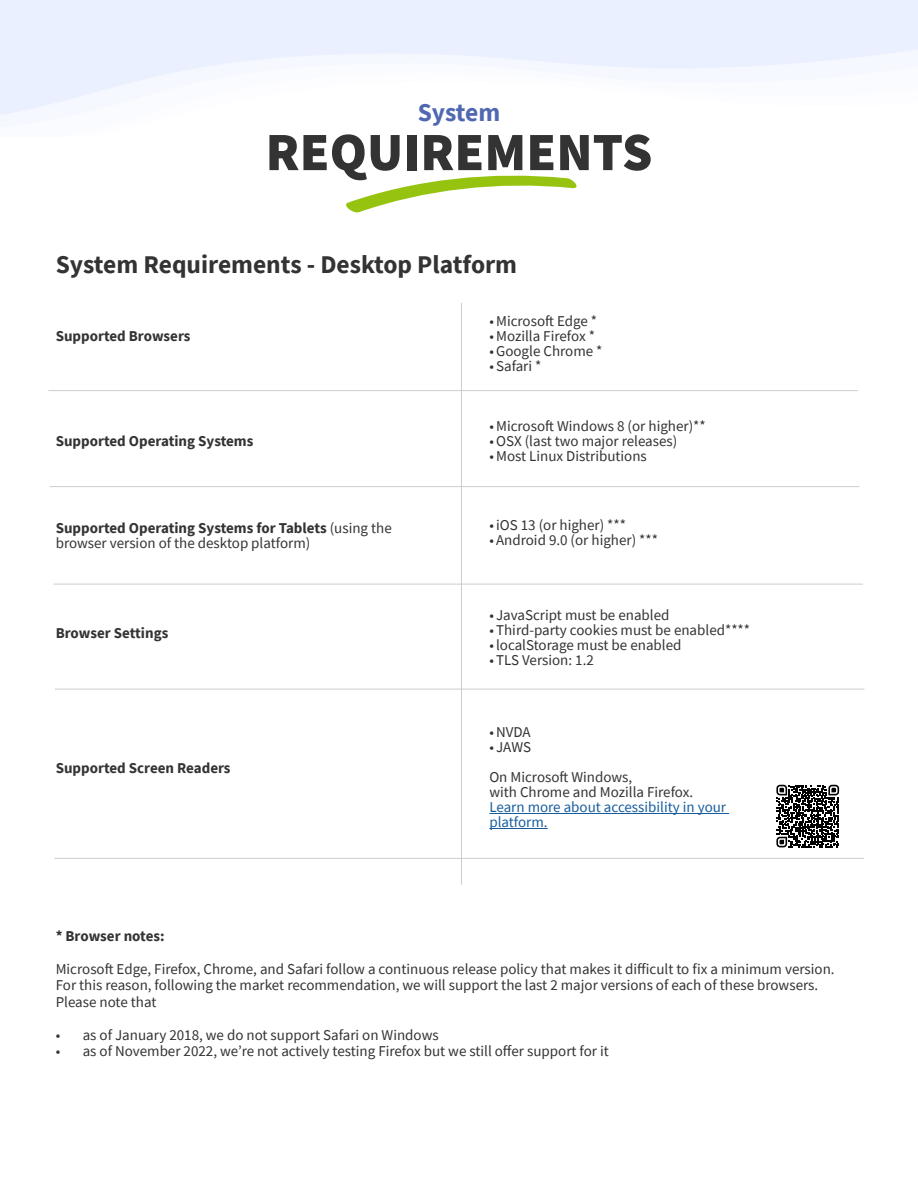
<style>
.page{position:relative;width:918px;height:1188px;background:#fff}
.page>*{position:absolute;margin:0;border:0;box-sizing:border-box;transform-origin:0 0}
.t1{font:900 54px "Source Sans Pro";color:#323332}
.t2{font:700 25.5px "Source Sans Pro";color:#333}
.t3{font:700 25.5px "Source Sans Pro";color:#4f68b1}
.t4{font:15px/16.5px "Source Sans Pro";color:#323332}
.t5{font:700 15px "Source Sans Pro";color:#323332}
.t6{font:15px/15px "Source Sans Pro";color:#175d9e}
.s1{font-weight:400}
</style>
<div class="page">
<svg style="left:346px;top:175px;width:231px;height:38px"></svg>
<hr style="left:48px;top:390px;width:810px;height:1px;background:#ceccca">
<hr style="left:50px;top:486px;width:809px;height:1px;background:#ceccca">
<hr style="left:461px;top:303px;width:1px;height:582px;background:#ceccca">
<hr style="left:489px;top:813px;width:240px;height:1px;background:#175d9e">
<hr style="left:489px;top:828px;width:59px;height:1px;background:#175d9e">
<hr style="left:54px;top:584px;width:809px;height:1px;background:#ceccca">
<hr style="left:55px;top:689px;width:809px;height:1px;background:#ceccca">
<hr style="left:54px;top:858px;width:810px;height:1px;background:#ceccca">
<svg style="left:776px;top:785px;width:63px;height:62px"></svg>
<p class="t3" style="left:418px;top:95px;width:84px">System</p>
<p class="t1" style="left:266px;top:115px;width:388px">REQUIREMENTS</p>
<p class="t2" style="left:56px;top:247px;width:463px">System Requirements - Desktop Platform</p>
<p class="t4" style="left:489px;top:313px;width:109px">• Microsoft Edge *</p>
<p class="t4" style="left:489px;top:328px;width:107px">• Mozilla Firefox *</p>
<p class="t4" style="left:489px;top:343px;width:115px">•Google Chrome *</p>
<p class="t4" style="left:489px;top:358px;width:54px">• Safari *</p>
<p class="t5" style="left:56px;top:326px;width:136px">Supported Browsers</p>
<p class="t5" style="left:56px;top:431px;width:199px">Supported Operating Systems</p>
<p class="t5" style="left:56px;top:518px;width:338px">Supported Operating Systems for Tablets <span class="s1">(using the</span></p>
<p class="t4" style="left:56px;top:535px;width:256px">browser version of the desktop platform)</p>
<p class="t5" style="left:56px;top:623px;width:114px">Browser Settings</p>
<p class="t5" style="left:56px;top:758px;width:176px">Supported Screen Readers</p>
<p class="t4" style="left:489px;top:418px;width:218px">• Microsoft Windows 8 (or higher)**</p>
<p class="t4" style="left:489px;top:433px;width:190px">•OSX (last two major releases)</p>
<p class="t4" style="left:489px;top:448px;width:159px">• Most Linux Distributions</p>
<p class="t4" style="left:489px;top:517px;width:138px">•iOS 13 (or higher) ***</p>
<p class="t4" style="left:489px;top:532px;width:170px">• Android 9.0 (or higher) ***</p>
<p class="t4" style="left:489px;top:607px;width:182px">• JavaScript must be enabled</p>
<p class="t4" style="left:489px;top:622px;width:262px">• Third-party cookies must be enabled****</p>
<p class="t4" style="left:489px;top:637px;width:194px">•localStorage must be enabled</p>
<p class="t4" style="left:489px;top:652px;width:106px">• TLS Version: 1.2</p>
<p class="t4" style="left:489px;top:724px;width:43px">•NVDA</p>
<p class="t4" style="left:489px;top:739px;width:43px">• JAWS</p>
<p class="t4" style="left:489px;top:770px;width:205px;line-height:15px">On Microsoft Windows,<br>with Chrome and Mozilla Firefox.</p>
<p class="t6" style="left:489px;top:800px;width:238px">Learn more about accessibility in your platform.</p>
<p class="t5" style="left:56px;top:926px;width:110px">* Browser notes:</p>
<p class="t4" style="left:56px;top:961px;width:780px">Microsoft Edge, Firefox, Chrome, and Safari follow a continuous release policy that makes it difficult to fix a minimum version.<br>For this reason, following the market recommendation, we will support the last 2 major versions of each of these browsers.<br>Please note that</p>
<p class="t4" style="left:56px;top:1027px;width:385px">• as of January 2018, we do not support Safari on Windows</p>
<p class="t4" style="left:56px;top:1043px;width:555px">• as of November 2022, we’re not actively testing Firefox but we still offer support for it</p>
</div>
